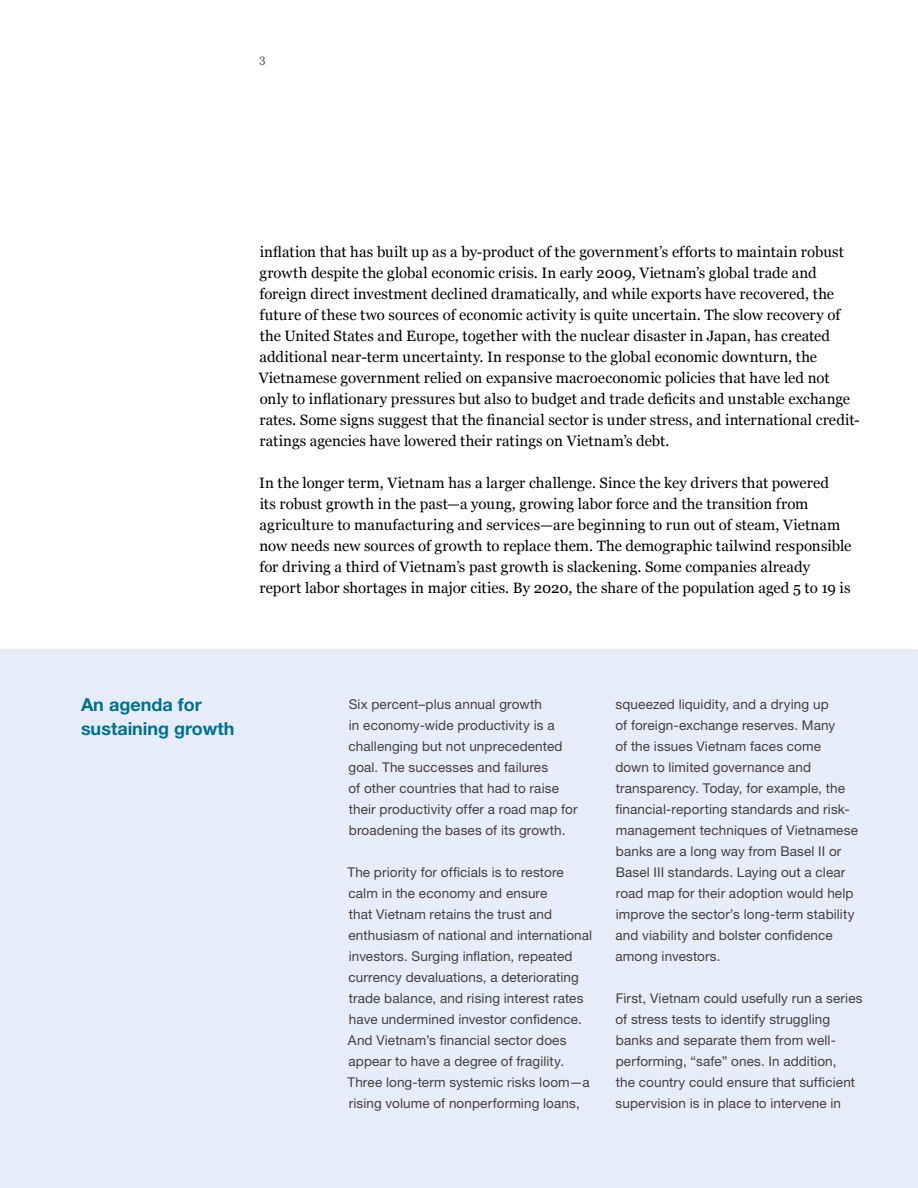
<style>
.page{position:relative;width:918px;height:1188px;background:#fff}
.page>*{position:absolute;margin:0;border:0;box-sizing:border-box;transform-origin:0 0}
.t1{font:700 18px/24px "Helvetica Neue LT Std";color:#00728f}
.t2{font:15px/21px "Georgia";letter-spacing:.005em;color:#000}
.t3{font:13.5px/21px "Helvetica Neue LT Std";letter-spacing:.01em;color:#414042}
.t4{font:12px "Georgia";color:#58595b}
</style>
<div class="page">
<div style="left:0;top:650px;width:918px;height:538px;background:#e6edf8"></div>
<p class="t4" style="left:259px;top:52px;width:8px">3</p>
<p class="t2" style="left:259px;top:242px;width:603px">inflation that has built up as a by-product of the government’s efforts to maintain robust growth despite the global economic crisis. In early 2009, Vietnam’s global trade and foreign direct investment declined dramatically, and while exports have recovered, the future of these two sources of economic activity is quite uncertain. The slow recovery of the United States and Europe, together with the nuclear disaster in Japan, has created additional near-term uncertainty. In response to the global economic downturn, the Vietnamese government relied on expansive macroeconomic policies that have led not only to inflationary pressures but also to budget and trade deficits and unstable exchange rates. Some signs suggest that the financial sector is under stress, and international credit&shy;ratings agencies have lowered their ratings on Vietnam’s debt.</p>
<p class="t2" style="left:259px;top:473px;width:594px">In the longer term, Vietnam has a larger challenge. Since the key drivers that powered<br>its robust growth in the past—a young, growing labor force and the transition from agriculture to manufacturing and services—are beginning to run out of steam, Vietnam now needs new sources of growth to replace them. The demographic tailwind responsible for driving a third of Vietnam’s past growth is slackening. Some companies already report labor shortages in major cities. By 2020, the share of the population aged 5 to 19 is</p>
<h1 class="t1" style="left:81px;top:692px;width:155px">An agenda for sustaining growth</h1>
<p class="t3" style="left:348px;top:693px;width:231px">Six percent–plus annual growth<br>in economy-wide productivity is a challenging but not unprecedented goal. The successes and failures<br>of other countries that had to raise their productivity offer a road map for broadening the bases of its growth.</p>
<p class="t3" style="left:347px;top:861px;width:246px">The priority for officials is to restore calm in the economy and ensure<br>that Vietnam retains the trust and enthusiasm of national and international investors. Surging inflation, repeated currency devaluations, a deteriorating trade balance, and rising interest rates have undermined investor confidence.<br>And Vietnam’s financial sector does appear to have a degree of fragility.<br>Three long-term systemic risks loom—a rising volume of nonperforming loans,</p>
<p class="t3" style="left:615px;top:694px;width:244px">squeezed liquidity, and a drying up<br>of foreign-exchange reserves. Many<br>of the issues Vietnam faces come down to limited governance and transparency. Today, for example, the financial-reporting standards and risk&shy;management techniques of Vietnamese banks are a long way from Basel II or Basel III standards. Laying out a clear road map for their adoption would help improve the sector’s long-term stability and viability and bolster confidence among investors.</p>
<p class="t3" style="left:615px;top:988px;width:249px">First, Vietnam could usefully run a series of stress tests to identify struggling banks and separate them from well&shy;performing, “safe” ones. In addition,<br>the country could ensure that sufficient supervision is in place to intervene in</p>
</div>
